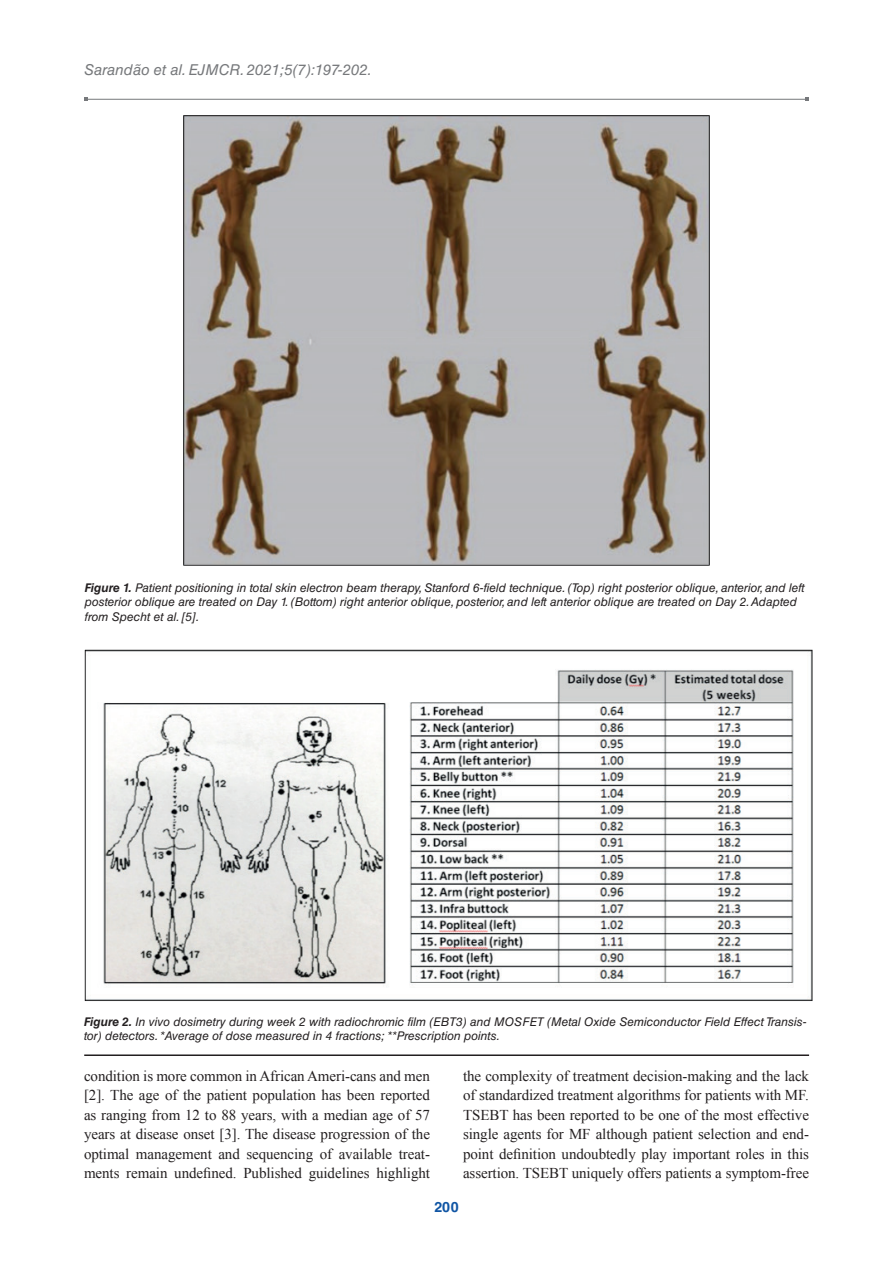
<style>
.page{position:relative;width:893px;height:1263px;background:#fff}
.page>*{position:absolute;margin:0;border:0;box-sizing:border-box;transform-origin:0 0}
.t1{font:15px/19.5px "Times New Roman";letter-spacing:-.005em;color:#231f20;text-align:justify}
.t2{font:italic 15px "Helvetica LT Std";color:#76787b}
.t3{font:700 14.25px "Helvetica LT Std";color:#1055a4}
.t4{font:italic 12px/14.4px "Helvetica LT Std";color:#231f20}
.s1{font-weight:700}
</style>
<div class="page">
<hr style="left:86px;top:99px;width:721px;height:1px;background:#76787b">
<img style="left:183px;top:115px;width:527px;height:451px">
<img style="left:84px;top:649px;width:728px;height:352px">
<hr style="left:84px;top:1054px;width:725px;height:2px;background:#231f20">
<p class="t2" style="left:84px;top:61px;width:289px">Sarandão et al. EJMCR. 2021;5(7):197-202.</p>
<p class="t4" style="left:85px;top:580px;width:722px"><span class="s1">Figure 1.</span> Patient positioning in total skin electron beam therapy, Stanford 6-field technique. (Top) right posterior oblique, anterior, and left posterior oblique are treated on Day 1. (Bottom) right anterior oblique, posterior, and left anterior oblique are treated on Day 2. Adapted from Specht et al. [5].</p>
<p class="t4" style="left:84px;top:1014px;width:724px"><span class="s1">Figure 2.</span> In vivo dosimetry during week 2 with radiochromic film (EBT3) and MOSFET (Metal Oxide Semiconductor Field Effect Transis&shy;tor) detectors. *Average of dose measured in 4 fractions; **Prescription points.</p>
<p class="t1" style="left:84px;top:1066px;width:348px">condition is more common in African Ameri-cans and men [2]. The age of the patient population has been reported as ranging from 12 to 88 years, with a median age of 57 years at disease onset [3]. The disease progression of the optimal management and sequencing of available treat&shy;ments remain undefined. Published guidelines highlight</p>
<p class="t1" style="left:463px;top:1066px;width:348px">the complexity of treatment decision-making and the lack of standardized treatment algorithms for patients with MF.<br>TSEBT has been reported to be one of the most effective single agents for MF although patient selection and end&shy;point definition undoubtedly play important roles in this assertion. TSEBT uniquely offers patients a symptom-free</p>
<p class="t3" style="left:434px;top:1198px;width:26px">200</p>
</div>
